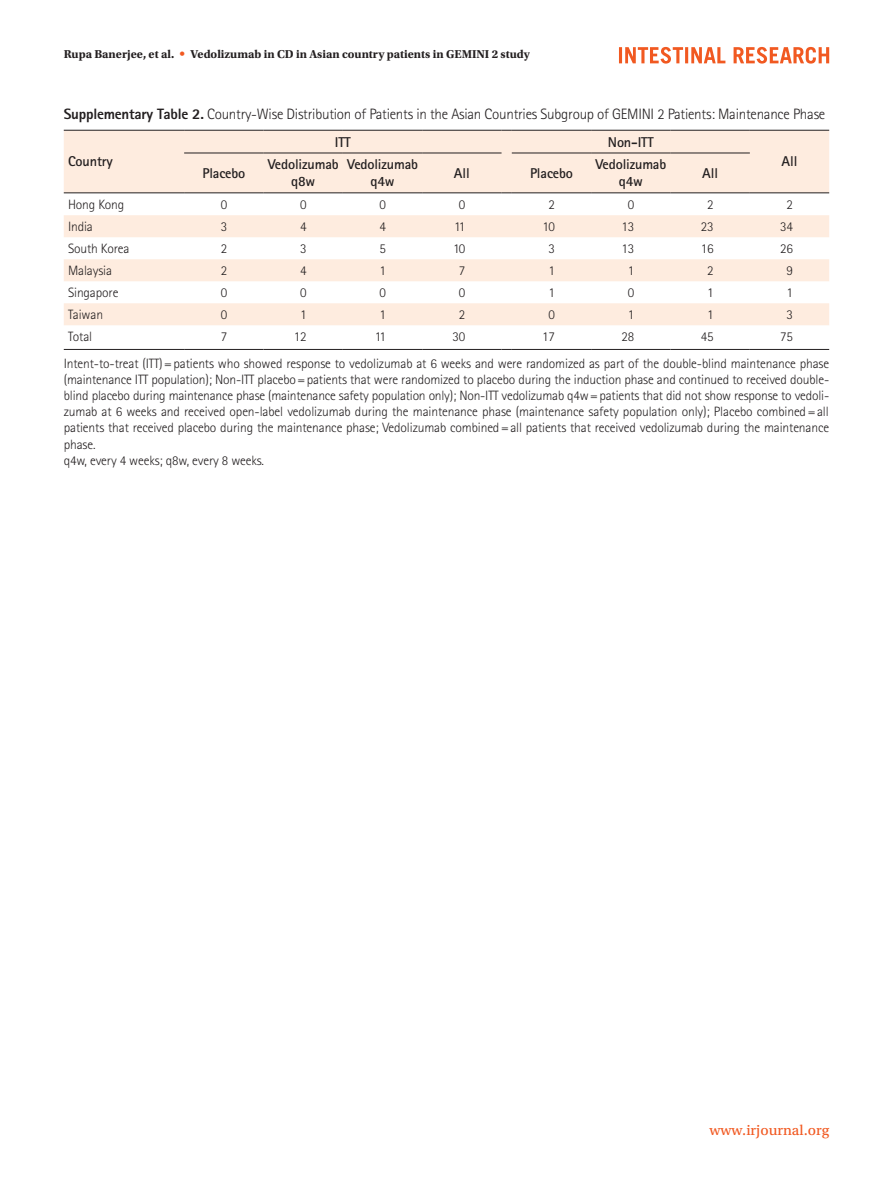
<style>
.page{position:relative;width:893px;height:1191px;background:#fff}
.page>*{position:absolute;margin:0;border:0;box-sizing:border-box;transform-origin:0 0}
.표그림제목{font:300 15px "Rotis Sans Serif Std";letter-spacing:-.015em;color:#231f20}
.t1{font:15px "Utopia Std Capt";color:#f15921}
.표항목{font:700 14.25px/17.1px "Rotis Sans Serif Std";letter-spacing:-.01em;color:#231f20;text-align:center}
.표본문_사본{font:300 13.5px/16.2px "Rotis Sans Serif Std";letter-spacing:-.01em;color:#231f20;text-align:justify}
.표본문{font:300 13.5px "Rotis Sans Serif Std";letter-spacing:-.01em;color:#231f20}
.t2{font:700 12px "Utopia Std";color:#231f20}
.s1{font-family:"Univers LT Std";font-weight:400;color:#f15921}
.s2{font-weight:800}
</style>
<div class="page">
<svg style="left:619px;top:47px;width:210px;height:17px"></svg>
<svg style="left:64px;top:131px;width:765px;height:194px;fill:#feecdf"></svg>
<hr style="left:64px;top:130px;width:120px;height:1px;background:#231f20">
<hr style="left:184px;top:130px;width:79px;height:1px;background:#231f20">
<hr style="left:263px;top:130px;width:80px;height:1px;background:#231f20">
<hr style="left:343px;top:130px;width:79px;height:1px;background:#231f20">
<hr style="left:422px;top:130px;width:80px;height:1px;background:#231f20">
<hr style="left:512px;top:130px;width:79px;height:1px;background:#231f20">
<hr style="left:591px;top:130px;width:79px;height:1px;background:#231f20">
<hr style="left:670px;top:130px;width:80px;height:1px;background:#231f20">
<hr style="left:750px;top:130px;width:79px;height:1px;background:#231f20">
<hr style="left:184px;top:153px;width:79px;height:1px;background:#231f20">
<hr style="left:263px;top:153px;width:80px;height:1px;background:#231f20">
<hr style="left:343px;top:153px;width:79px;height:1px;background:#231f20">
<hr style="left:422px;top:153px;width:80px;height:1px;background:#231f20">
<hr style="left:512px;top:153px;width:79px;height:1px;background:#231f20">
<hr style="left:591px;top:153px;width:79px;height:1px;background:#231f20">
<hr style="left:670px;top:153px;width:80px;height:1px;background:#231f20">
<hr style="left:64px;top:192px;width:120px;height:1px;background:#231f20">
<hr style="left:184px;top:192px;width:79px;height:1px;background:#231f20">
<hr style="left:263px;top:192px;width:80px;height:1px;background:#231f20">
<hr style="left:343px;top:192px;width:79px;height:1px;background:#231f20">
<hr style="left:422px;top:192px;width:80px;height:1px;background:#231f20">
<hr style="left:512px;top:192px;width:79px;height:1px;background:#231f20">
<hr style="left:591px;top:192px;width:79px;height:1px;background:#231f20">
<hr style="left:670px;top:192px;width:80px;height:1px;background:#231f20">
<hr style="left:750px;top:192px;width:79px;height:1px;background:#231f20">
<hr style="left:64px;top:349px;width:120px;height:1px;background:#231f20">
<hr style="left:184px;top:349px;width:79px;height:1px;background:#231f20">
<hr style="left:263px;top:349px;width:80px;height:1px;background:#231f20">
<hr style="left:343px;top:349px;width:79px;height:1px;background:#231f20">
<hr style="left:422px;top:349px;width:80px;height:1px;background:#231f20">
<hr style="left:512px;top:349px;width:79px;height:1px;background:#231f20">
<hr style="left:591px;top:349px;width:79px;height:1px;background:#231f20">
<hr style="left:670px;top:349px;width:80px;height:1px;background:#231f20">
<hr style="left:750px;top:349px;width:79px;height:1px;background:#231f20">
<p class="t2" style="left:64px;top:47px;width:467px">Rupa Banerjee, et al. <span class="s1">•</span> Vedolizumab in CD in Asian country patients in GEMINI 2 study</p>
<p class="표그림제목" style="left:64px;top:105px;width:763px"><span class="s2">Supplementary Table 2.</span> Country-Wise Distribution of Patients in the Asian Countries Subgroup of GEMINI 2 Patients: Maintenance Phase</p>
<p class="표항목" style="left:68px;top:153px;width:46px">Country</p>
<p class="표항목" style="left:335px;top:133px;width:18px">ITT</p>
<p class="표항목" style="left:608px;top:133px;width:47px">Non-ITT</p>
<p class="표항목" style="left:782px;top:153px;width:17px">All</p>
<p class="표항목" style="left:202px;top:164px;width:44px">Placebo</p>
<p class="표항목" style="left:268px;top:156px;width:72px">Vedolizumab q8w</p>
<p class="표항목" style="left:347px;top:156px;width:72px">Vedolizumab q4w</p>
<p class="표항목" style="left:454px;top:164px;width:17px">All</p>
<p class="표항목" style="left:530px;top:164px;width:44px">Placebo</p>
<p class="표항목" style="left:595px;top:156px;width:72px">Vedolizumab q4w</p>
<p class="표항목" style="left:702px;top:164px;width:17px">All</p>
<p class="표본문" style="left:68px;top:197px;width:58px">Hong Kong</p>
<p class="표본문" style="left:221px;top:197px;width:8px">0</p>
<p class="표본문" style="left:300px;top:197px;width:8px">0</p>
<p class="표본문" style="left:380px;top:197px;width:8px">0</p>
<p class="표본문" style="left:459px;top:197px;width:8px">0</p>
<p class="표본문" style="left:548px;top:197px;width:8px">2</p>
<p class="표본문" style="left:628px;top:197px;width:8px">0</p>
<p class="표본문" style="left:707px;top:197px;width:8px">2</p>
<p class="표본문" style="left:786px;top:197px;width:8px">2</p>
<p class="표본문" style="left:68px;top:219px;width:26px">India</p>
<p class="표본문" style="left:221px;top:219px;width:8px">3</p>
<p class="표본문" style="left:300px;top:219px;width:8px">4</p>
<p class="표본문" style="left:380px;top:219px;width:8px">4</p>
<p class="표본문" style="left:454px;top:219px;width:13px">11</p>
<p class="표본문" style="left:543px;top:219px;width:14px">10</p>
<p class="표본문" style="left:621px;top:219px;width:14px">13</p>
<p class="표본문" style="left:701px;top:219px;width:14px">23</p>
<p class="표본문" style="left:780px;top:219px;width:14px">34</p>
<p class="표본문" style="left:68px;top:241px;width:63px">South Korea</p>
<p class="표본문" style="left:221px;top:241px;width:8px">2</p>
<p class="표본문" style="left:300px;top:241px;width:8px">3</p>
<p class="표본문" style="left:380px;top:241px;width:8px">5</p>
<p class="표본문" style="left:453px;top:241px;width:14px">10</p>
<p class="표본문" style="left:548px;top:241px;width:8px">3</p>
<p class="표본문" style="left:621px;top:241px;width:14px">13</p>
<p class="표본문" style="left:701px;top:241px;width:14px">16</p>
<p class="표본문" style="left:780px;top:241px;width:14px">26</p>
<p class="표본문" style="left:68px;top:263px;width:46px">Malaysia</p>
<p class="표본문" style="left:221px;top:263px;width:8px">2</p>
<p class="표본문" style="left:300px;top:263px;width:8px">4</p>
<p class="표본문" style="left:380px;top:263px;width:8px">1</p>
<p class="표본문" style="left:459px;top:263px;width:8px">7</p>
<p class="표본문" style="left:548px;top:263px;width:8px">1</p>
<p class="표본문" style="left:628px;top:263px;width:8px">1</p>
<p class="표본문" style="left:707px;top:263px;width:8px">2</p>
<p class="표본문" style="left:786px;top:263px;width:8px">9</p>
<p class="표본문" style="left:68px;top:285px;width:52px">Singapore</p>
<p class="표본문" style="left:221px;top:285px;width:8px">0</p>
<p class="표본문" style="left:300px;top:285px;width:8px">0</p>
<p class="표본문" style="left:380px;top:285px;width:8px">0</p>
<p class="표본문" style="left:459px;top:285px;width:8px">0</p>
<p class="표본문" style="left:548px;top:285px;width:8px">1</p>
<p class="표본문" style="left:628px;top:285px;width:8px">0</p>
<p class="표본문" style="left:707px;top:285px;width:8px">1</p>
<p class="표본문" style="left:786px;top:285px;width:8px">1</p>
<p class="표본문" style="left:68px;top:307px;width:37px">Taiwan</p>
<p class="표본문" style="left:221px;top:307px;width:8px">0</p>
<p class="표본문" style="left:300px;top:307px;width:8px">1</p>
<p class="표본문" style="left:380px;top:307px;width:8px">1</p>
<p class="표본문" style="left:459px;top:307px;width:8px">2</p>
<p class="표본문" style="left:548px;top:307px;width:8px">0</p>
<p class="표본문" style="left:628px;top:307px;width:8px">1</p>
<p class="표본문" style="left:707px;top:307px;width:8px">1</p>
<p class="표본문" style="left:786px;top:307px;width:8px">3</p>
<p class="표본문" style="left:68px;top:329px;width:26px">Total</p>
<p class="표본문" style="left:221px;top:329px;width:8px">7</p>
<p class="표본문" style="left:294px;top:329px;width:14px">12</p>
<p class="표본문" style="left:375px;top:329px;width:13px">11</p>
<p class="표본문" style="left:453px;top:329px;width:14px">30</p>
<p class="표본문" style="left:542px;top:329px;width:14px">17</p>
<p class="표본문" style="left:621px;top:329px;width:14px">28</p>
<p class="표본문" style="left:701px;top:329px;width:14px">45</p>
<p class="표본문" style="left:780px;top:329px;width:14px">75</p>
<p class="표본문_사본" style="left:64px;top:355px;width:767px">Intent-to-treat (ITT)=patients who showed response to vedolizumab at 6 weeks and were randomized as part of the double-blind maintenance phase (maintenance ITT population); Non-ITT placebo=patients that were randomized to placebo during the induction phase and continued to received double&shy;blind placebo during maintenance phase (maintenance safety population only); Non-ITT vedolizumab q4w=patients that did not show response to vedoli&shy;zumab at 6 weeks and received open-label vedolizumab during the maintenance phase (maintenance safety population only); Placebo combined=all patients that received placebo during the maintenance phase; Vedolizumab combined=all patients that received vedolizumab during the maintenance phase.</p>
<p class="표본문" style="left:64px;top:452px;width:202px">q4w, every 4 weeks; q8w, every 8 weeks.</p>
<p class="t1" style="left:710px;top:1122px;width:121px">www.irjournal.org</p>
</div>
